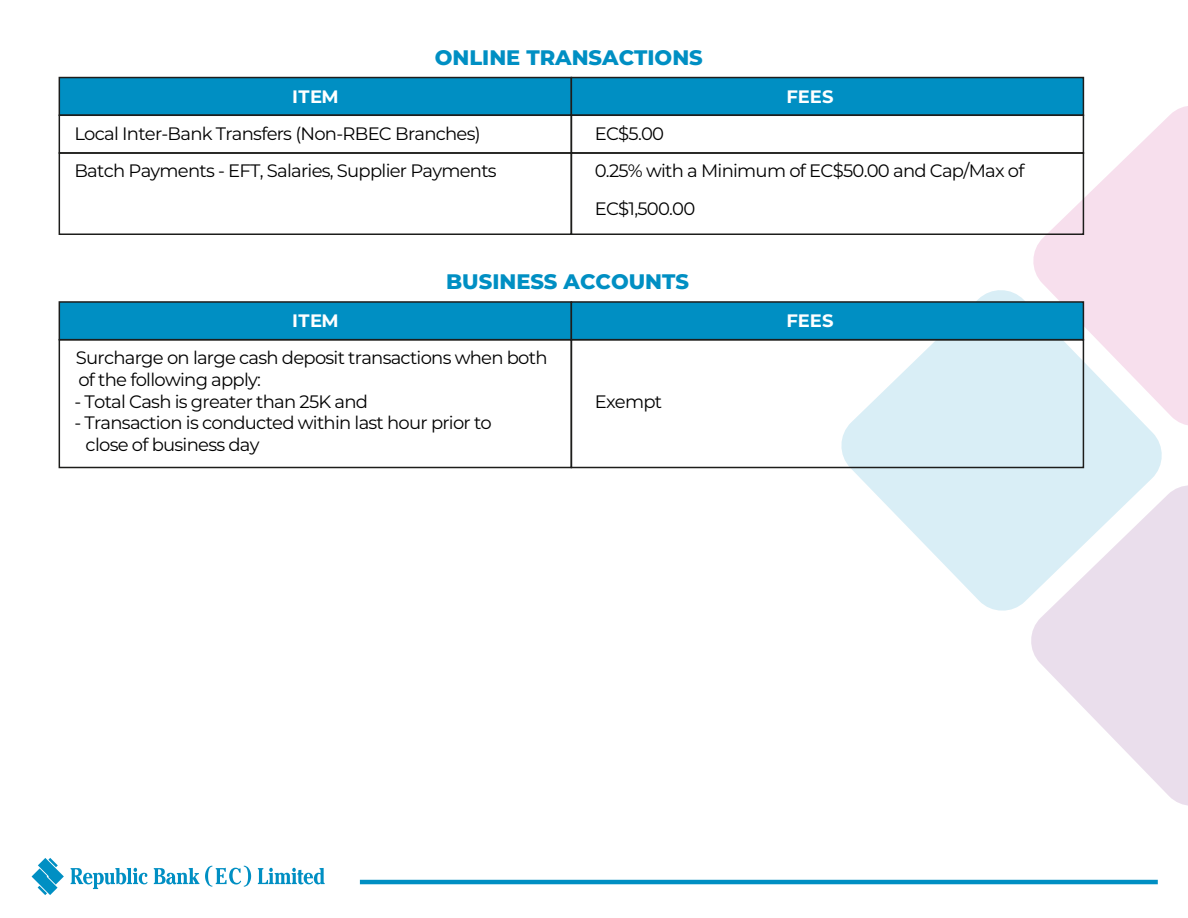
<style>
.page{position:relative;width:1188px;height:918px;background:#fff}
.page>*{position:absolute;margin:0;border:0;box-sizing:border-box;transform-origin:0 0}
.t1{font:800 21px "Montserrat";color:#008fc3}
.t2{font:18px/21.6px "Montserrat";letter-spacing:-.04em;color:#010101}
.t3{font:700 18px "Montserrat";color:#fff}
</style>
<div class="page">
<svg style="left:1033px;top:102px;width:155px;height:323px;fill:#f7dfed"></svg>
<svg style="left:838px;top:287px;width:327px;height:324px;fill:#d9eef6"></svg>
<svg style="left:1028px;top:482px;width:160px;height:324px;fill:#eadeec"></svg>
<hr style="left:360px;top:880px;width:798px;height:4px;background:#008fc3">
<svg style="left:32px;top:858px;width:32px;height:37px"></svg>
<svg style="left:71px;top:868px;width:77px;height:21px"></svg>
<svg style="left:154px;top:868px;width:45px;height:16px"></svg>
<svg style="left:205px;top:866px;width:46px;height:21px"></svg>
<svg style="left:258px;top:868px;width:67px;height:16px"></svg>
<div style="left:59px;top:77px;width:513px;height:39px;background:#008fc3;border:2px solid #1d1d1b"></div>
<div style="left:571px;top:77px;width:513px;height:39px;background:#008fc3;border:2px solid #1d1d1b"></div>
<div style="left:59px;top:115px;width:513px;height:39px;border:2px solid #1d1d1b"></div>
<div style="left:571px;top:115px;width:513px;height:39px;border:2px solid #1d1d1b"></div>
<div style="left:59px;top:152px;width:513px;height:83px;border:2px solid #1d1d1b"></div>
<div style="left:571px;top:152px;width:513px;height:83px;border:2px solid #1d1d1b"></div>
<div style="left:59px;top:301px;width:513px;height:39px;background:#008fc3;border:2px solid #1d1d1b"></div>
<div style="left:571px;top:301px;width:513px;height:39px;background:#008fc3;border:2px solid #1d1d1b"></div>
<div style="left:59px;top:339px;width:513px;height:129px;border:2px solid #1d1d1b"></div>
<div style="left:571px;top:339px;width:513px;height:129px;border:2px solid #1d1d1b"></div>
<p class="t1" style="left:435px;top:42px;width:270px">ONLINE TRANSACTIONS</p>
<p class="t3" style="left:292px;top:84px;width:48px">ITEM</p>
<p class="t3" style="left:786px;top:84px;width:49px">FEES</p>
<p class="t2" style="left:74px;top:122px;width:408px">Local Inter-Bank Transfers (Non-RBEC Branches)</p>
<p class="t2" style="left:595px;top:122px;width:71px">EC$5.00</p>
<p class="t2" style="left:74px;top:159px;width:424px">Batch Payments - EFT, Salaries, Supplier Payments</p>
<p class="t2" style="left:595px;top:152px;width:431px;line-height:37.3px">0.25% with a Minimum of EC$50.00 and Cap/Max of<br>EC$1,500.00</p>
<p class="t1" style="left:446px;top:267px;width:244px">BUSINESS ACCOUNTS</p>
<p class="t3" style="left:292px;top:308px;width:48px">ITEM</p>
<p class="t3" style="left:786px;top:308px;width:49px">FEES</p>
<p class="t2" style="left:76px;top:347px;width:473px">Surcharge on large cash deposit transactions when both of the following apply:</p>
<p class="t2" style="left:74px;top:390px;width:295px">- Total Cash is greater than 25K and</p>
<p class="t2" style="left:595px;top:390px;width:69px">Exempt</p>
<p class="t2" style="left:86px;top:411px;width:408px;text-indent:-11px">- Transaction is conducted within last hour prior to close of business day</p>
</div>
